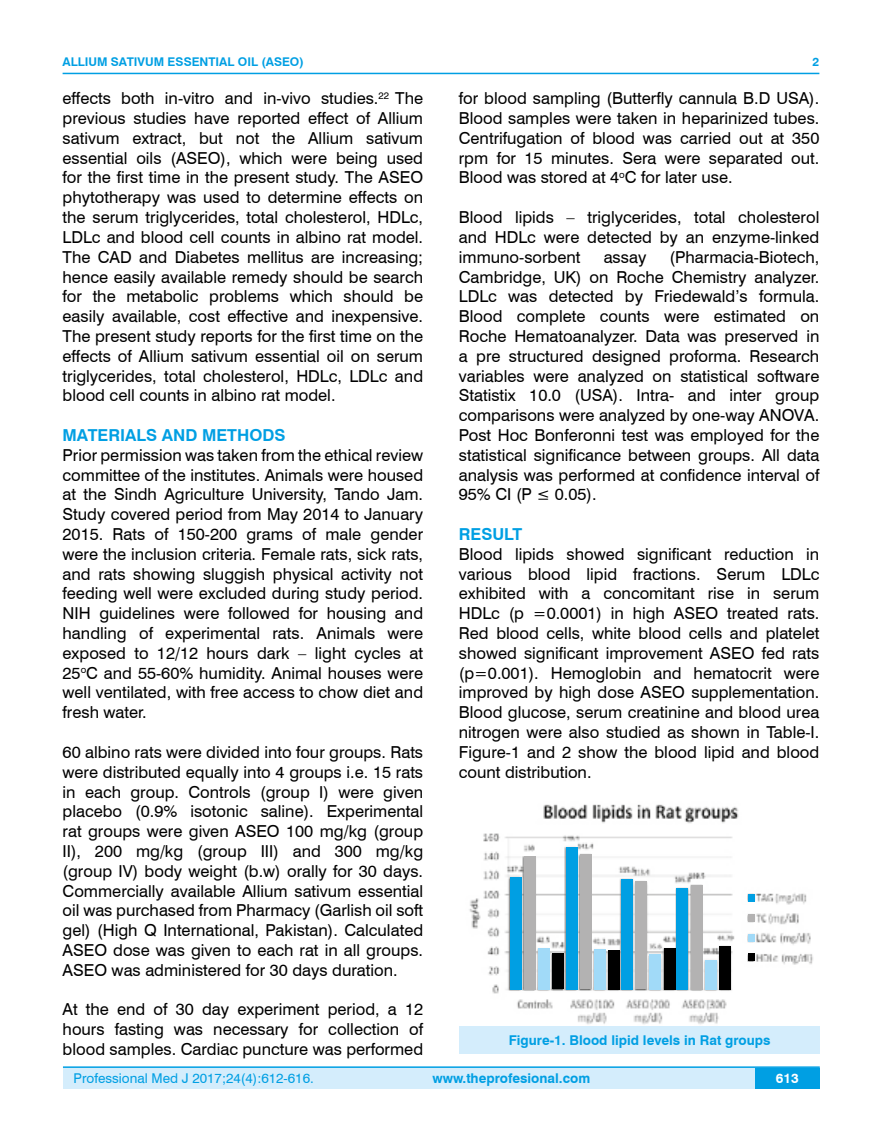
<style>
.page{position:relative;width:882px;height:1145px;background:#fff}
.page>*{position:absolute;margin:0;border:0;box-sizing:border-box;transform-origin:0 0}
.t1{font:16.5px/19.8px "Swiss 721 BT";color:#000;text-align:justify}
.t2{font:700 16.5px "Swiss 721 BT";color:#009fe3}
.t3{font:700 13.5px "Swiss 721 BT";color:#009fe3}
.t4{font:13.5px "Swiss 721 BT";color:#009fe3}
.t5{font:700 13.5px "Swiss 721 BT";color:#fff}
.t6{font:700 12px "Swiss 721 BT";color:#009fe3}
</style>
<div class="page">
<div style="left:63px;top:1067px;width:756px;height:21px;background:#d4edfc"></div>
<hr style="left:63px;top:1066px;width:756px;height:2px;background:#009fe3">
<div style="left:754px;top:1068px;width:65px;height:20px;background:#009fe3"></div>
<hr style="left:63px;top:73px;width:756px;height:1px;background:#009fe3">
<img style="left:469px;top:804px;width:344px;height:220px">
<div style="left:509px;top:877px;width:12px;height:112px;background:#009fe3"></div>
<div style="left:524px;top:856px;width:11px;height:133px;background:#b3b2b2"></div>
<div style="left:538px;top:948px;width:12px;height:41px;background:#a1daf8"></div>
<div style="left:552px;top:953px;width:11px;height:36px;background:#000"></div>
<div style="left:565px;top:847px;width:12px;height:142px;background:#009fe3"></div>
<div style="left:579px;top:854px;width:12px;height:135px;background:#b3b2b2"></div>
<div style="left:594px;top:949px;width:11px;height:40px;background:#a1daf8"></div>
<div style="left:608px;top:950px;width:11px;height:39px;background:#000"></div>
<div style="left:621px;top:879px;width:11px;height:110px;background:#009fe3"></div>
<div style="left:635px;top:881px;width:11px;height:108px;background:#b3b2b2"></div>
<div style="left:649px;top:954px;width:11px;height:35px;background:#a1daf8"></div>
<div style="left:663px;top:947px;width:12px;height:42px;background:#000"></div>
<div style="left:676px;top:888px;width:12px;height:101px;background:#009fe3"></div>
<div style="left:690px;top:884px;width:12px;height:105px;background:#b3b2b2"></div>
<div style="left:705px;top:959px;width:11px;height:30px;background:#a1daf8"></div>
<div style="left:719px;top:946px;width:11px;height:43px;background:#000"></div>
<div style="left:747px;top:953px;width:7px;height:8px;background:#000"></div>
<div style="left:747px;top:933px;width:7px;height:8px;background:#a1daf8"></div>
<div style="left:747px;top:914px;width:7px;height:7px;background:#b3b2b2"></div>
<div style="left:747px;top:894px;width:7px;height:8px;background:#009fe3"></div>
<div style="left:459px;top:1026px;width:360px;height:27px;background:#d4edfc"></div>
<p class="t6" style="left:63px;top:53px;width:243px">ALLIUM SATIVUM ESSENTIAL OIL (ASEO)</p>
<p class="t1" style="left:63px;top:88px;width:362px">effects both in-vitro and in-vivo studies.<sup>22</sup> The previous studies have reported effect of Allium sativum extract, but not the Allium sativum essential oils (ASEO), which were being used for the first time in the present study. The ASEO phytotherapy was used to determine effects on the serum triglycerides, total cholesterol, HDLc, LDLc and blood cell counts in albino rat model.<br>The CAD and Diabetes mellitus are increasing; hence easily available remedy should be search for the metabolic problems which should be easily available, cost effective and inexpensive.<br>The present study reports for the first time on the effects of Allium sativum essential oil on serum triglycerides, total cholesterol, HDLc, LDLc and blood cell counts in albino rat model.</p>
<p class="t2" style="left:63px;top:424px;width:224px">MATERIALS AND METHODS</p>
<p class="t1" style="left:63px;top:444px;width:362px">Prior permission was taken from the ethical review committee of the institutes. Animals were housed at the Sindh Agriculture University, Tando Jam.<br>Study covered period from May 2014 to January 2015. Rats of 150-200 grams of male gender were the inclusion criteria. Female rats, sick rats, and rats showing sluggish physical activity not feeding well were excluded during study period.<br>NIH guidelines were followed for housing and handling of experimental rats. Animals were exposed to 12/12 hours dark – light cycles at 25<sup>o</sup>C and 55-60% humidity. Animal houses were well ventilated, with free access to chow diet and fresh water.</p>
<p class="t1" style="left:63px;top:741px;width:362px">60 albino rats were divided into four groups. Rats were distributed equally into 4 groups i.e. 15 rats in each group. Controls (group I) were given placebo (0.9% isotonic saline). Experimental rat groups were given ASEO 100 mg/kg (group II), 200 mg/kg (group III) and 300 mg/kg (group IV) body weight (b.w) orally for 30 days.<br>Commercially available Allium sativum essential oil was purchased from Pharmacy (Garlish oil soft gel) (High Q International, Pakistan). Calculated ASEO dose was given to each rat in all groups.<br>ASEO was administered for 30 days duration.</p>
<p class="t1" style="left:63px;top:999px;width:362px">At the end of 30 day experiment period, a 12 hours fasting was necessary for collection of blood samples. Cardiac puncture was performed</p>
<p class="t6" style="left:812px;top:53px;width:8px">2</p>
<p class="t1" style="left:458px;top:88px;width:362px">for blood sampling (Butterfly cannula B.D USA).<br>Blood samples were taken in heparinized tubes.<br>Centrifugation of blood was carried out at 350 rpm for 15 minutes. Sera were separated out.<br>Blood was stored at 4<sup>o</sup>C for later use.</p>
<p class="t1" style="left:458px;top:207px;width:362px">Blood lipids – triglycerides, total cholesterol and HDLc were detected by an enzyme-linked immuno-sorbent</p>
<p class="t1" style="left:458px;top:246px;width:362px;text-indent:210px">(Pharmacia-Biotech, Cambridge, UK) on Roche Chemistry analyzer.<br>LDLc was detected by Friedewald’s formula.<br>Blood complete counts were estimated on Roche Hematoanalyzer. Data was preserved in a pre structured designed proforma. Research variables were analyzed on statistical software Statistix 10.0 (USA). Intra- and inter group comparisons were analyzed by one-way ANOVA.<br>Post Hoc Bonferonni test was employed for the statistical significance between groups. All data analysis was performed at confidence interval of 95% CI (P ≤ 0.05).</p>
<p class="t2" style="left:458px;top:523px;width:65px">RESULT</p>
<p class="t1" style="left:458px;top:543px;width:362px">Blood lipids showed significant reduction in various blood lipid fractions. Serum LDLc exhibited with a concomitant rise in serum HDLc (p =0.0001) in high ASEO treated rats.<br>Red blood cells, white blood cells and platelet showed significant improvement ASEO fed rats (p=0.001). Hemoglobin and hematocrit were improved by high dose ASEO supplementation.<br>Blood glucose, serum creatinine and blood urea nitrogen were also studied as shown in Table-I.<br>Figure-1 and 2 show the blood lipid and blood count distribution.</p>
<p class="t1" style="left:603px;top:246px;width:44px">assay</p>
<p class="t3" style="left:508px;top:1030px;width:263px">Figure-1. Blood lipid levels in Rat groups</p>
<p class="t4" style="left:74px;top:1069px;width:241px">Professional Med J 2017;24(4):612-616.</p>
<p class="t3" style="left:432px;top:1069px;width:159px">www.theprofesional.com</p>
<p class="t5" style="left:775px;top:1069px;width:24px">613</p>
</div>
